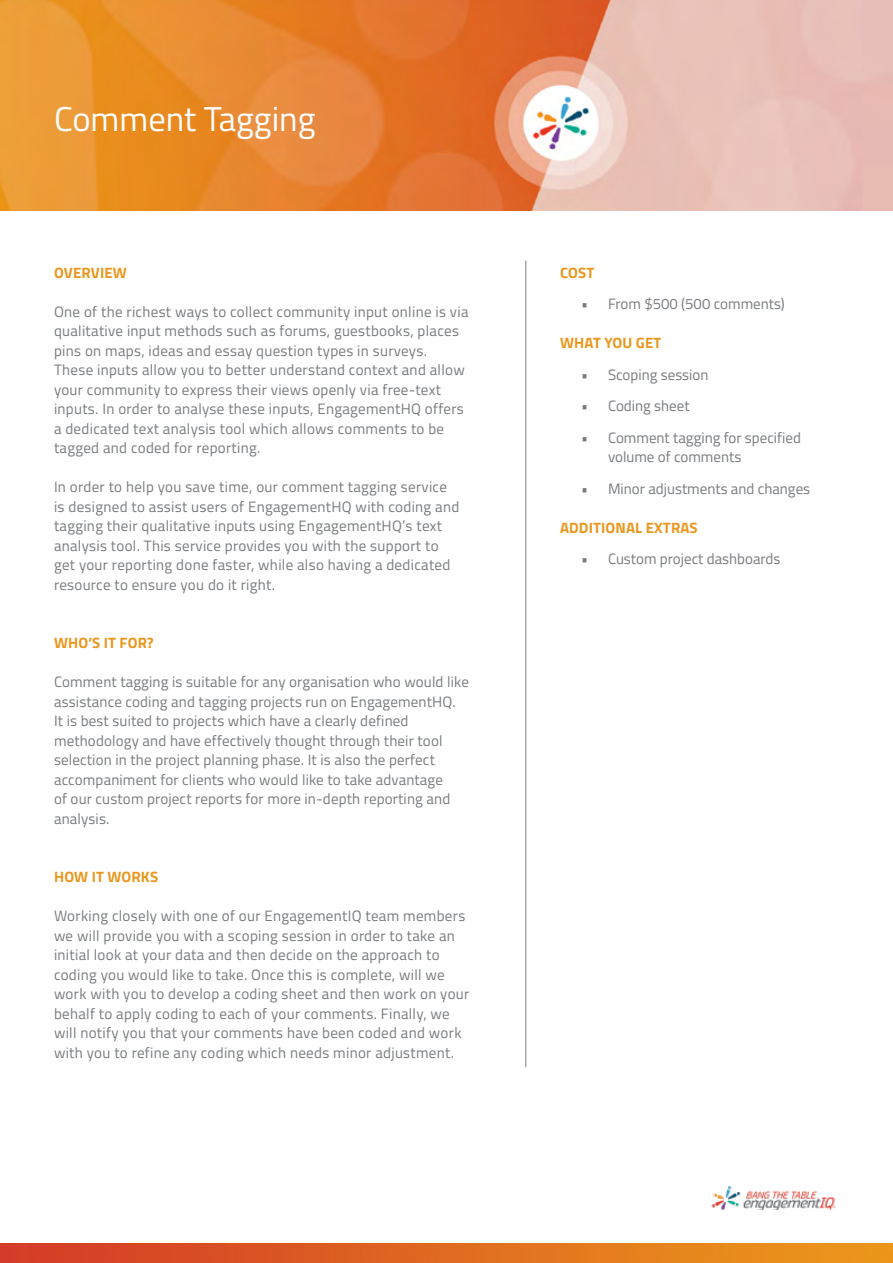
<style>
.page{position:relative;width:893px;height:1263px;background:#fff}
.page>*{position:absolute;margin:0;border:0;box-sizing:border-box;transform-origin:0 0}
.t1{font:34.5px "Titillium Web";color:#fff}
.t2{font:15px/19.5px "Titillium Web";letter-spacing:.02em;color:#787b7e}
.t3{font:15px/19.5px "Titillium Web";color:#787b7e}
.t4{font:700 15px "Titillium Web";letter-spacing:.01em;color:#ea961c}
</style>
<div class="page">
<img style="left:0;top:0;width:893px;height:210px">
<img style="left:0;top:1243px;width:893px;height:20px">
<img style="left:711px;top:1186px;width:125px;height:23px">
<hr style="left:526px;top:261px;width:1px;height:806px;background:#787b7e">
<h1 class="t1" style="left:54px;top:93px;width:263px">Comment Tagging</h1>
<p class="t4" style="left:54px;top:261px;width:74px">OVERVIEW</p>
<p class="t2" style="left:54px;top:301px;width:416px">One of the richest ways to collect community input online is via qualitative input methods such as forums, guestbooks, places pins on maps, ideas and essay question types in surveys.<br>These inputs allow you to better understand context and allow your community to express their views openly via free-text inputs. In order to analyse these inputs, EngagementHQ offers a dedicated text analysis tool which allows comments to be tagged and coded for reporting.</p>
<p class="t2" style="left:54px;top:476px;width:407px">In order to help you save time, our comment tagging service is designed to assist users of EngagementHQ with coding and tagging their qualitative inputs using EngagementHQ’s text analysis tool. This service provides you with the support to get your reporting done faster, while also having a dedicated resource to ensure you do it right.</p>
<p class="t4" style="left:54px;top:631px;width:101px">WHO’S IT FOR?</p>
<p class="t2" style="left:54px;top:671px;width:416px">Comment tagging is suitable for any organisation who would like assistance coding and tagging projects run on EngagementHQ.<br>It is best suited to projects which have a clearly defined methodology and have effectively thought through their tool selection in the project planning phase. It is also the perfect accompaniment for clients who would like to take advantage<br>of our custom project reports for more in-depth reporting and analysis.</p>
<p class="t4" style="left:54px;top:865px;width:106px">HOW IT WORKS</p>
<p class="t2" style="left:54px;top:905px;width:417px">Working closely with one of our EngagementIQ team members we will provide you with a scoping session in order to take an initial look at your data and then decide on the approach to coding you would like to take. Once this is complete, will we work with you to develop a coding sheet and then work on your behalf to apply coding to each of your comments. Finally, we will notify you that your comments have been coded and work with you to refine any coding which needs minor adjustment.</p>
<p class="t4" style="left:560px;top:261px;width:36px">COST</p>
<p class="t3" style="left:581px;top:293px;width:205px">• From $500 (500 comments)</p>
<p class="t4" style="left:560px;top:331px;width:103px">WHAT YOU GET</p>
<p class="t3" style="left:581px;top:364px;width:129px">• Scoping session</p>
<p class="t3" style="left:581px;top:395px;width:110px">• Coding sheet</p>
<p class="t3" style="left:608px;top:427px;width:194px;text-indent:-27px">• Comment tagging for specified volume of comments</p>
<p class="t3" style="left:581px;top:478px;width:231px">• Minor adjustments and changes</p>
<p class="t4" style="left:560px;top:516px;width:139px">ADDITIONAL EXTRAS</p>
<p class="t3" style="left:581px;top:548px;width:201px">• Custom project dashboards</p>
</div>
